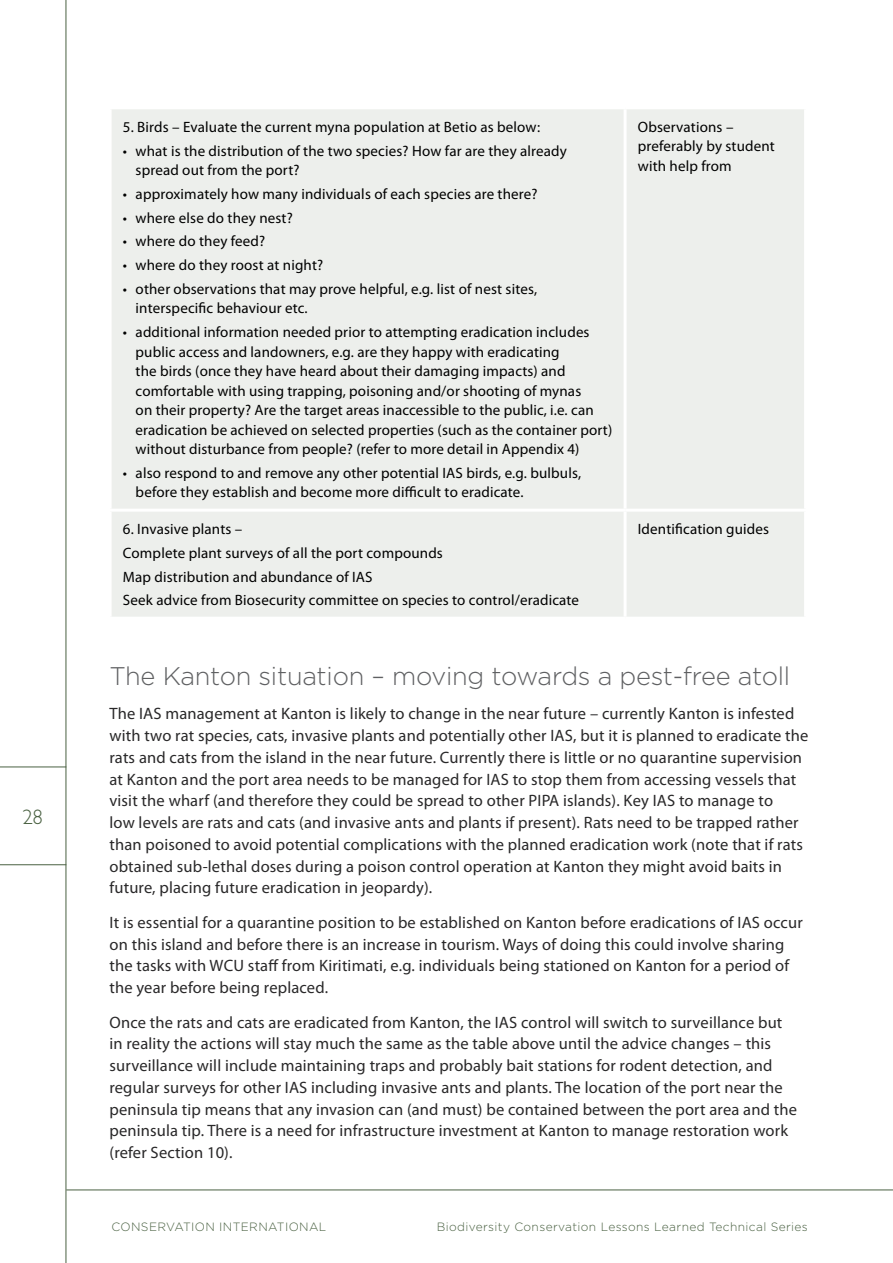
<style>
.page{position:relative;width:893px;height:1263px;background:#fff}
.page>*{position:absolute;margin:0;border:0;box-sizing:border-box;transform-origin:0 0}
.t1{font:300 25.5px "Gotham";letter-spacing:-.01em;color:#5f6062}
.t2{font:300 21px "Gill Sans";color:#4a6142}
.t3{font:16.5px/21.8px "Myriad Pro";letter-spacing:.01em;color:#292829}
.t4{font:15px/19.5px "Myriad Pro";letter-spacing:.01em;color:#000}
.t5{font:300 12px "Gotham";letter-spacing:.03em;color:#4a6142}
</style>
<div class="page">
<hr style="left:66px;top:1189px;width:827px;height:1px;background:#4a6142">
<hr style="left:0;top:766px;width:66px;height:1px;background:#4a6142">
<hr style="left:0;top:864px;width:66px;height:1px;background:#4a6142">
<hr style="left:66px;top:0;width:1px;height:1263px;background:#4a6142">
<div style="left:112px;top:109px;width:692px;height:508px;background:#edefec"></div>
<hr style="left:624px;top:109px;width:3px;height:400px;background:#fff">
<hr style="left:109px;top:509px;width:516px;height:3px;background:#fff">
<hr style="left:625px;top:509px;width:182px;height:3px;background:#fff">
<hr style="left:624px;top:512px;width:3px;height:105px;background:#fff">
<p class="t2" style="left:23px;top:805px;width:22px">28</p>
<p class="t4" style="left:123px;top:117px;width:419px">5. Birds – Evaluate the current myna population at Betio as below:</p>
<p class="t4" style="left:136px;top:141px;width:433px;text-indent:-13px">• what is the distribution of the two species? How far are they already spread out from the port?</p>
<p class="t4" style="left:123px;top:184px;width:416px">• approximately how many individuals of each species are there?</p>
<p class="t4" style="left:123px;top:208px;width:171px">• where else do they nest?</p>
<p class="t4" style="left:123px;top:231px;width:144px">• where do they feed?</p>
<p class="t4" style="left:123px;top:255px;width:202px">• where do they roost at night?</p>
<p class="t4" style="left:136px;top:279px;width:403px;text-indent:-13px">• other observations that may prove helpful, e.g. list of nest sites, interspecific behaviour etc.</p>
<p class="t4" style="left:136px;top:322px;width:478px;text-indent:-13px">• additional information needed prior to attempting eradication includes public access and landowners, e.g. are they happy with eradicating<br>the birds (once they have heard about their damaging impacts) and comfortable with using trapping, poisoning and/or shooting of mynas<br>on their property? Are the target areas inaccessible to the public, i.e. can eradication be achieved on selected properties (such as the container port) without disturbance from people? (refer to more detail in Appendix 4)</p>
<p class="t4" style="left:136px;top:463px;width:447px;text-indent:-13px">• also respond to and remove any other potential IAS birds, e.g. bulbuls, before they establish and become more difficult to eradicate.</p>
<p class="t4" style="left:638px;top:117px;width:139px">Observations – preferably by student with help from</p>
<p class="t4" style="left:123px;top:517px;width:458px;line-height:23.7px">6. Invasive plants –<br>Complete plant surveys of all the port compounds<br>Map distribution and abundance of IAS<br>Seek advice from Biosecurity committee on species to control/eradicate</p>
<p class="t4" style="left:638px;top:519px;width:133px">Identification guides</p>
<h1 class="t1" style="left:109px;top:660px;width:682px">The Kanton situation – moving towards a pest-free atoll</h1>
<p class="t3" style="left:109px;top:703px;width:700px">The IAS management at Kanton is likely to change in the near future – currently Kanton is infested with two rat species, cats, invasive plants and potentially other IAS, but it is planned to eradicate the rats and cats from the island in the near future. Currently there is little or no quarantine supervision at Kanton and the port area needs to be managed for IAS to stop them from accessing vessels that visit the wharf (and therefore they could be spread to other PIPA islands). Key IAS to manage to<br>low levels are rats and cats (and invasive ants and plants if present). Rats need to be trapped rather than poisoned to avoid potential complications with the planned eradication work (note that if rats obtained sub-lethal doses during a poison control operation at Kanton they might avoid baits in future, placing future eradication in jeopardy).</p>
<p class="t3" style="left:109px;top:911px;width:695px">It is essential for a quarantine position to be established on Kanton before eradications of IAS occur on this island and before there is an increase in tourism. Ways of doing this could involve sharing the tasks with WCU staff from Kiritimati, e.g. individuals being stationed on Kanton for a period of the year before being replaced.</p>
<p class="t3" style="left:109px;top:1011px;width:689px">Once the rats and cats are eradicated from Kanton, the IAS control will switch to surveillance but in reality the actions will stay much the same as the table above until the advice changes – this surveillance will include maintaining traps and probably bait stations for rodent detection, and regular surveys for other IAS including invasive ants and plants. The location of the port near the peninsula tip means that any invasion can (and must) be contained between the port area and the peninsula tip. There is a need for infrastructure investment at Kanton to manage restoration work (refer Section 10).</p>
<p class="t5" style="left:112px;top:1219px;width:19px">Conservation</p>
<p class="t5" style="left:219px;top:1219px;width:14px">International</p>
<p class="t5" style="left:437px;top:1219px;width:373px">Biodiversity Conservation Lessons Learned Technical Series</p>
</div>
